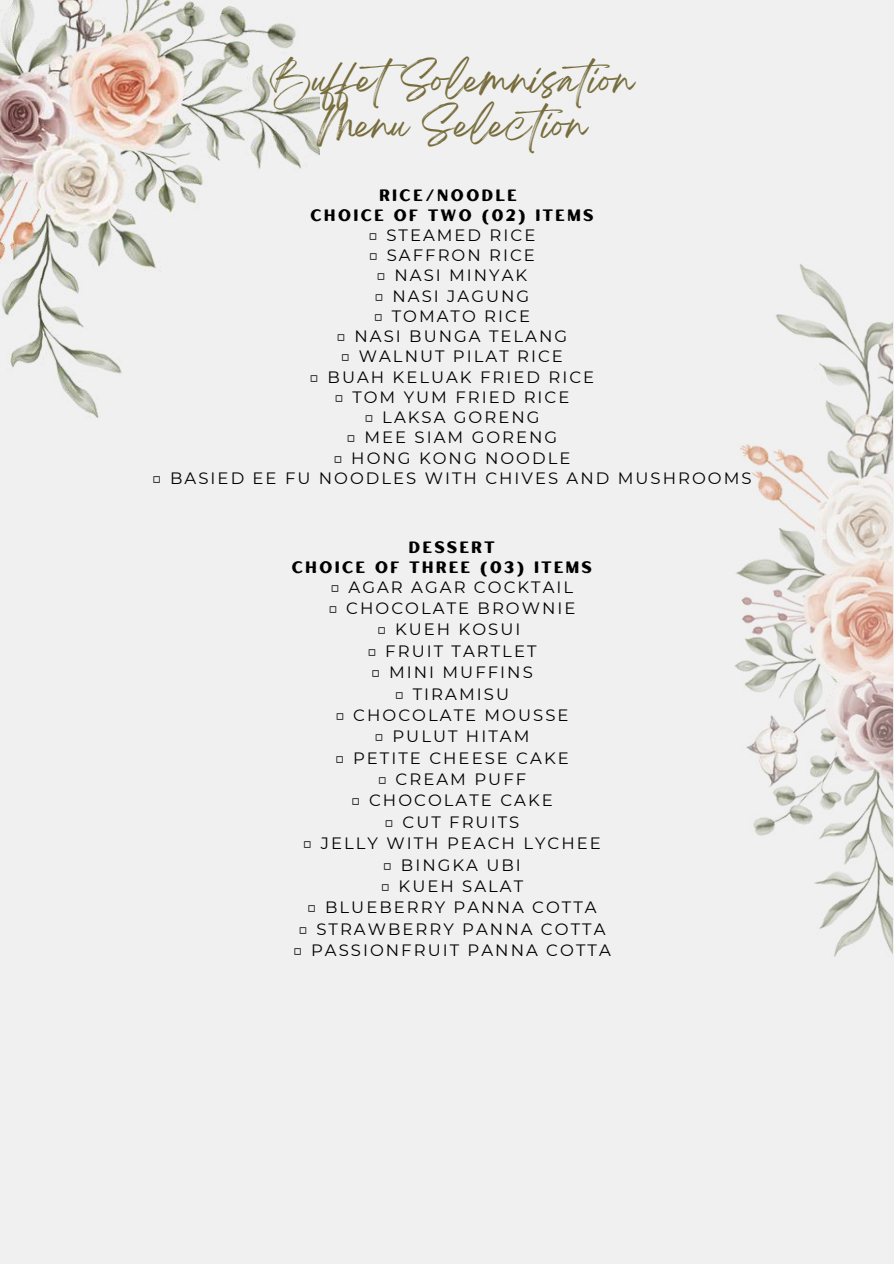
<style>
.page{position:relative;width:894px;height:1264px;background:#fff}
.page>*{position:absolute;margin:0;border:0;box-sizing:border-box;transform-origin:0 0}
.t1{font:33.9px/45px "Breathing";color:#776d3c;text-align:center}
.t2{font:16.5px "Montserrat";letter-spacing:.125em;color:#000}
.t3{font:16.5px/20.2px "Hertical Sans Rough";letter-spacing:.125em;color:#000}
</style>
<div class="page">
<div style="left:0;top:0;width:893px;height:1263px;background:#ededed"></div>
<img style="left:0;top:0;width:319px;height:418px">
<img style="left:735px;top:264px;width:157px;height:693px">
<h1 class="t1" style="left:270px;top:67px;width:364px">BuffetSolemnisation<br>Menu Selection</h1>
<p class="t3" style="left:310px;top:184px;width:285px;text-align:center">RICE/NOODLE<br>CHOICE OF TWO (02) ITEMS</p>
<p class="t2" style="left:368px;top:225px;width:169px">□ STEAMED RICE</p>
<p class="t2" style="left:368px;top:245px;width:168px">□ SAFFRON RICE</p>
<p class="t2" style="left:376px;top:265px;width:152px">□ NASI MINYAK</p>
<p class="t2" style="left:374px;top:285px;width:156px">□ NASI JAGUNG</p>
<p class="t2" style="left:373px;top:306px;width:158px">□ TOMATO RICE</p>
<p class="t2" style="left:336px;top:326px;width:232px">□ NASI BUNGA TELANG</p>
<p class="t2" style="left:340px;top:346px;width:224px">□ WALNUT PILAT RICE</p>
<p class="t2" style="left:309px;top:366px;width:286px">□ BUAH KELUAK FRIED RICE</p>
<p class="t2" style="left:334px;top:387px;width:237px">□ TOM YUM FRIED RICE</p>
<p class="t2" style="left:364px;top:407px;width:177px">□ LAKSA GORENG</p>
<p class="t2" style="left:346px;top:427px;width:212px">□ MEE SIAM GORENG</p>
<p class="t2" style="left:333px;top:447px;width:239px">□ HONG KONG NOODLE</p>
<p class="t2" style="left:152px;top:468px;width:601px">□ BASIED EE FU NOODLES WITH CHIVES AND MUSHROOMS</p>
<p class="t3" style="left:291px;top:536px;width:302px;text-indent:117px">DESSERT<br>CHOICE OF THREE (03) ITEMS</p>
<p class="t2" style="left:330px;top:576px;width:244px">□ AGAR AGAR COCKTAIL</p>
<p class="t2" style="left:328px;top:598px;width:249px">□ CHOCOLATE BROWNIE</p>
<p class="t2" style="left:376px;top:619px;width:145px">□ KUEH KOSUI</p>
<p class="t2" style="left:367px;top:640px;width:171px">□ FRUIT TARTLET</p>
<p class="t2" style="left:370px;top:662px;width:163px">□ MINI MUFFINS</p>
<p class="t2" style="left:394px;top:683px;width:116px">□ TIRAMISU</p>
<p class="t2" style="left:335px;top:705px;width:235px">□ CHOCOLATE MOUSSE</p>
<p class="t2" style="left:374px;top:726px;width:157px">□ PULUT HITAM</p>
<p class="t2" style="left:335px;top:747px;width:235px">□ PETITE CHEESE CAKE</p>
<p class="t2" style="left:377px;top:769px;width:150px">□ CREAM PUFF</p>
<p class="t2" style="left:350px;top:790px;width:203px">□ CHOCOLATE CAKE</p>
<p class="t2" style="left:384px;top:811px;width:136px">□ CUT FRUITS</p>
<p class="t2" style="left:302px;top:833px;width:300px">□ JELLY WITH PEACH LYCHEE</p>
<p class="t2" style="left:382px;top:854px;width:140px">□ BINGKA UBI</p>
<p class="t2" style="left:380px;top:876px;width:144px">□ KUEH SALAT</p>
<p class="t2" style="left:307px;top:897px;width:291px">□ BLUEBERRY PANNA COTTA</p>
<p class="t2" style="left:298px;top:918px;width:309px">□ STRAWBERRY PANNA COTTA</p>
<p class="t2" style="left:293px;top:940px;width:319px">□ PASSIONFRUIT PANNA COTTA</p>
</div>
